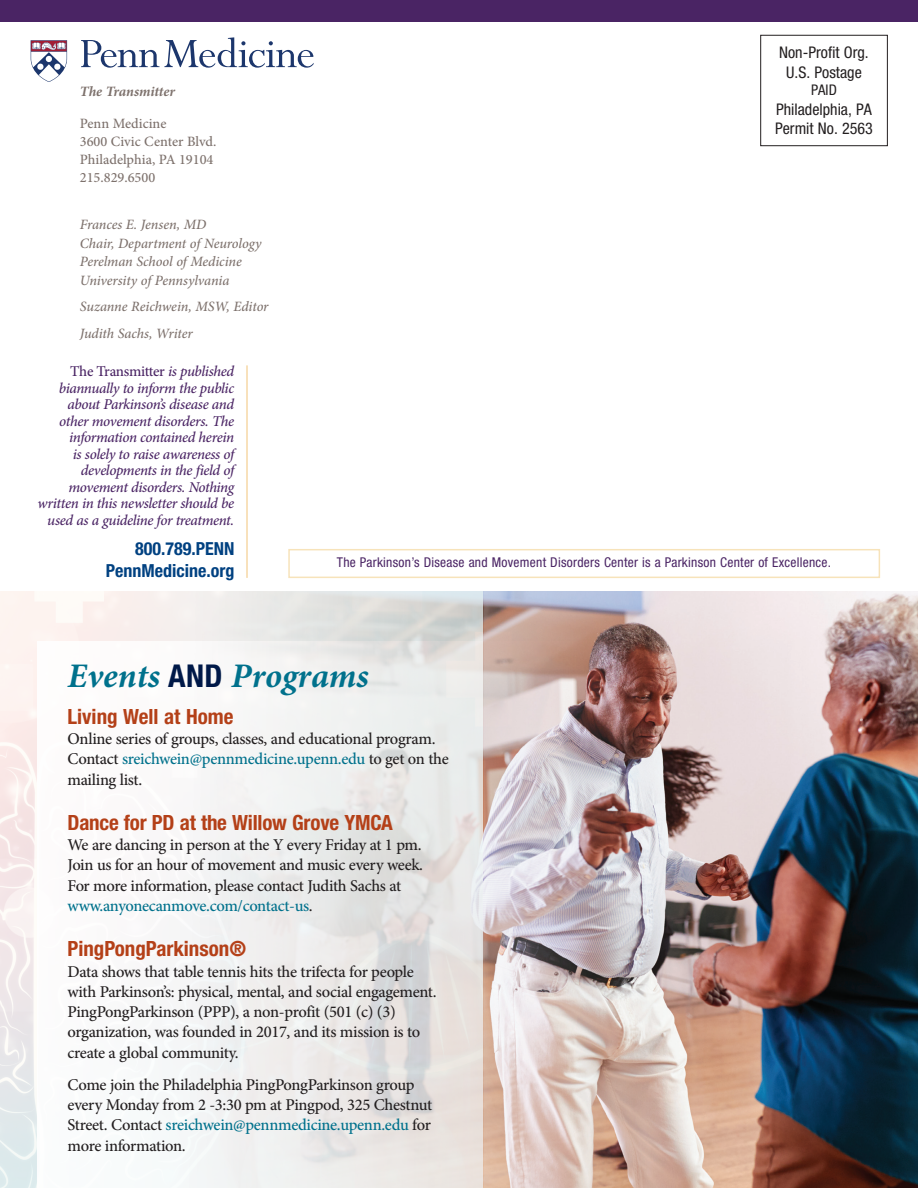
<style>
.page{position:relative;width:918px;height:1188px;background:#fff}
.page>*{position:absolute;margin:0;border:0;box-sizing:border-box;transform-origin:0 0}
.t1{font:italic 700 34.5px "Minion Pro";color:#00718c}
.sidebar_head{font:700 condensed 21px "Helvetica Neue LT Std";color:#b44018}
.t2{font:700 condensed 18px "Helvetica Neue LT Std";color:#014181}
.new_text{font:500 16.5px/20.2px "Minion Pro";letter-spacing:-.02em;color:#231f20}
.new_text-2{font:500 16.5px/20.2px "Minion Pro";letter-spacing:-.02em;color:#00718c}
.t3{font:condensed 16.05px "Helvetica Neue LT Std";color:#231f20}
.purple_italics{font:italic 500 15px/16.5px "Minion Pro";letter-spacing:-.025em;color:#4a2464;text-align:right}
.t4{font:condensed 14.7px "Helvetica Neue LT Std";color:#231f20}
.new_text-3{font:italic 500 14.25px/18.8px "Minion Pro";letter-spacing:-.005em;color:#7d716c}
.new_text-4{font:500 14.25px "Minion Pro";color:#7d716c}
.new_text-5{font:italic 700 14.25px "Minion Pro";letter-spacing:-.005em;color:#7d716c}
.sidebar_copy{font:condensed 13.5px "Helvetica Neue LT Std";letter-spacing:.02em;color:#4a2464}
.s1{font-style:normal}
.s2{font-family:"Helvetica Neue LT Std";font-style:normal;font-stretch:condensed;font-size:31.5px;color:#001948}
.s3{color:#231f20}
.s4{color:#00718c}
</style>
<div class="page">
<hr style="left:246px;top:365px;width:2px;height:213px;background:#f3cb89">
<div style="left:760px;top:35px;width:128px;height:111px;border:1px solid #231f20"></div>
<div style="left:0;top:0;width:918px;height:22px;background:#4a2464"></div>
<svg style="left:81px;top:37px;width:233px;height:31px"></svg>
<svg style="left:30px;top:40px;width:38px;height:42px"></svg>
<img style="left:0;top:591px;width:93px;height:597px">
<div style="left:37px;top:642px;width:881px;height:546px;background:#fff"></div>
<img style="left:93px;top:591px;width:825px;height:597px">
<p class="new_text-5" style="left:80px;top:81px;width:97px">The Transmitter</p>
<p class="new_text-4" style="left:80px;top:113px;width:88px">Penn Medicine</p>
<p class="new_text-4" style="left:80px;top:131px;width:138px">3600 Civic Center Blvd.</p>
<p class="new_text-4" style="left:80px;top:149px;width:135px">Philadelphia, PA 19104</p>
<p class="new_text-4" style="left:80px;top:167px;width:77px">215.829.6500</p>
<p class="new_text-3" style="left:80px;top:215px;width:183px">Frances E. Jensen, MD<br>Chair, Department of Neurology<br>Perelman School of Medicine<br>University of Pennsylvania</p>
<p class="new_text-3" style="left:80px;top:297px;width:190px">Suzanne Reichwein, MSW, Editor</p>
<p class="new_text-3" style="left:80px;top:324px;width:115px">Judith Sachs, Writer</p>
<p class="purple_italics" style="left:38px;top:363px;width:198px"><span class="s1">The Transmitter</span> is published biannually to inform the public about Parkinson’s disease and other movement disorders. The information contained herein<br>is solely to raise awareness of developments in the field of movement disorders. Nothing written in this newsletter should be used as a guideline for treatment.</p>
<p class="t2" style="left:135px;top:538px;width:101px">800.789.PENN</p>
<p class="t2" style="left:106px;top:560px;width:130px">PennMedicine.org</p>
<p class="t3" style="left:779px;top:44px;width:91px">Non-Profit Org.</p>
<p class="t3" style="left:786px;top:63px;width:77px">U.S. Postage</p>
<p class="t4" style="left:811px;top:82px;width:27px">PAID</p>
<p class="t3" style="left:776px;top:100px;width:97px">Philadelphia, PA</p>
<p class="t3" style="left:775px;top:119px;width:99px">Permit No. 2563</p>
<p class="sidebar_copy" style="left:337px;top:555px;width:496px">The Parkinson’s Disease and Movement Disorders Center is a Parkinson Center of Excellence.</p>
<p class="t1" style="left:68px;top:652px;width:303px">Events <span class="s2">AND</span> Programs</p>
<p class="sidebar_head" style="left:68px;top:704px;width:167px">Living Well at Home</p>
<p class="new_text" style="left:68px;top:729px;width:369px">Online series of groups, classes, and educational program.</p>
<p class="new_text-2" style="left:68px;top:749px;width:383px"><span class="s3">Contact</span> sreichwein@pennmedicine.upenn.edu <span class="s3">to get on the mailing list.</span></p>
<p class="sidebar_head" style="left:68px;top:810px;width:327px">Dance for PD at the Willow Grove YMCA</p>
<p class="new_text" style="left:68px;top:835px;width:357px">We are dancing in person at the Y every Friday at 1 pm.<br>Join us for an hour of movement and music every week.<br>For more information, please contact Judith Sachs at <span class="s4">www.anyonecanmove.com/contact-us</span>.</p>
<p class="sidebar_head" style="left:68px;top:936px;width:180px">PingPongParkinson®</p>
<p class="new_text" style="left:68px;top:961px;width:371px">Data shows that table tennis hits the trifecta for people with Parkinson’s: physical, mental, and social engagement.<br>PingPongParkinson (PPP), a non-profit (501 (c) (3) organization, was founded in 2017, and its mission is to create a global community.</p>
<p class="new_text" style="left:68px;top:1075px;width:366px">Come join the Philadelphia PingPongParkinson group every Monday from 2 -3:30 pm at Pingpod, 325 Chestnut Street. Contact <span class="s4">sreichwein@pennmedicine.upenn.edu</span> for more information.</p>
</div>
